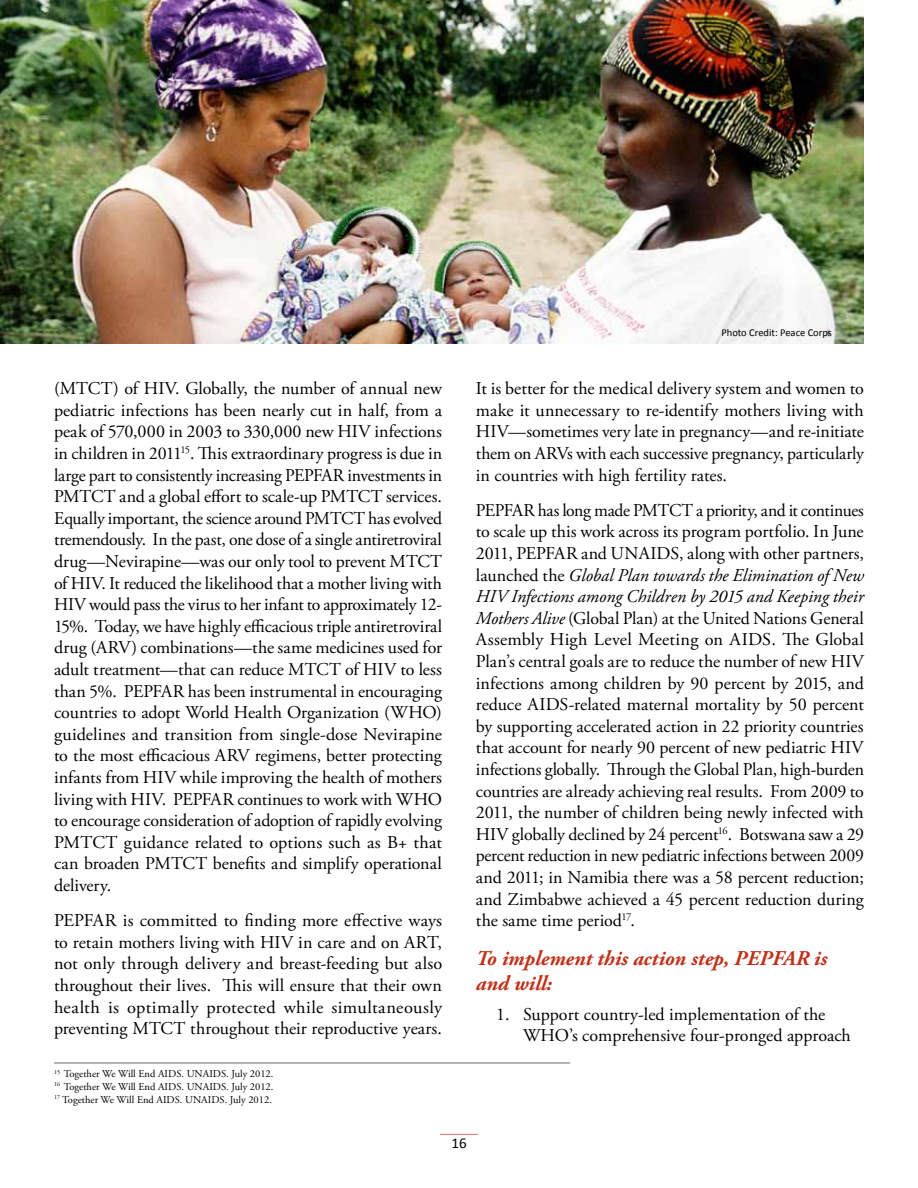
<style>
.page{position:relative;width:918px;height:1188px;background:#fff}
.page>*{position:absolute;margin:0;border:0;box-sizing:border-box;transform-origin:0 0}
.t1{font:italic 700 21px/25.2px "Adobe Garamond Pro";color:#c0311a}
.t2{font:18px/21.6px "Adobe Garamond Pro";color:#000;text-align:justify}
.t3{font:15px "Calibri";color:#000}
.t4{font:10.5px/12.6px "Adobe Garamond Pro";color:#000;text-align:justify}
.t5{font:10.5px "Calibri";color:#000}
.s1{font-style:italic}
</style>
<div class="page">
<hr style="left:440px;top:1134px;width:38px;height:1px;background:#c0311a">
<img style="left:0;top:0;width:864px;height:343px">
<hr style="left:54px;top:1063px;width:516px;height:1px;background:#6d6e71">
<p class="t5" style="left:721px;top:326px;width:112px">Photo Credit: Peace Corps</p>
<p class="t2" style="left:54px;top:378px;width:390px">(MTCT) of HIV. Globally, the number of annual new pediatric infections has been nearly cut in half, from a peak of 570,000 in 2003 to 330,000 new HIV infections in children in 2011<sup>15</sup>. This extraordinary progress is due in large part to consistently increasing PEPFAR investments in PMTCT and a global effort to scale-up PMTCT services.<br>Equally important, the science around PMTCT has evolved tremendously. In the past, one dose of a single antiretroviral drug—Nevirapine—was our only tool to prevent MTCT of HIV. It reduced the likelihood that a mother living with HIV would pass the virus to her infant to approximately 12- 15%. Today, we have highly efficacious triple antiretroviral drug (ARV) combinations—the same medicines used for adult treatment—that can reduce MTCT of HIV to less than 5%. PEPFAR has been instrumental in encouraging countries to adopt World Health Organization (WHO) guidelines and transition from single-dose Nevirapine to the most efficacious ARV regimens, better protecting infants from HIV while improving the health of mothers living with HIV. PEPFAR continues to work with WHO to encourage consideration of adoption of rapidly evolving PMTCT guidance related to options such as B+ that can broaden PMTCT benefits and simplify operational delivery.</p>
<p class="t2" style="left:54px;top:910px;width:390px">PEPFAR is committed to finding more effective ways to retain mothers living with HIV in care and on ART, not only through delivery and breast-feeding but also throughout their lives. This will ensure that their own health is optimally protected while simultaneously preventing MTCT throughout their reproductive years.</p>
<p class="t4" style="left:54px;top:1068px;width:221px"><sup>15</sup> Together We Will End AIDS. UNAIDS. July 2012.<br><sup>16</sup> Together We Will End AIDS. UNAIDS. July 2012.<br><sup>17</sup> Together We Will End AIDS. UNAIDS. July 2012.</p>
<p class="t2" style="left:476px;top:378px;width:390px">It is better for the medical delivery system and women to make it unnecessary to re-identify mothers living with HIV—sometimes very late in pregnancy—and re-initiate them on ARVs with each successive pregnancy, particularly in countries with high fertility rates.</p>
<p class="t2" style="left:476px;top:500px;width:390px">PEPFAR has long made PMTCT a priority, and it continues to scale up this work across its program portfolio. In June 2011, PEPFAR and UNAIDS, along with other partners, launched the <span class="s1">Global Plan towards the Elimination of New HIV Infections among Children by 2015 and Keeping their Mothers Alive</span> (Global Plan) at the United Nations General Assembly High Level Meeting on AIDS. The Global Plan’s central goals are to reduce the number of new HIV infections among children by 90 percent by 2015, and reduce AIDS-related maternal mortality by 50 percent by supporting accelerated action in 22 priority countries that account for nearly 90 percent of new pediatric HIV infections globally. Through the Global Plan, high-burden countries are already achieving real results. From 2009 to 2011, the number of children being newly infected with HIV globally declined by 24 percent<sup>16</sup>. Botswana saw a 29 percent reduction in new pediatric infections between 2009 and 2011; in Namibia there was a 58 percent reduction; and Zimbabwe achieved a 45 percent reduction during the same time period<sup>17</sup>.</p>
<p class="t1" style="left:476px;top:946px;width:353px">To implement this action step, PEPFAR is and will:</p>
<p class="t2" style="left:523px;top:1004px;width:329px;text-indent:-27px">1. Support country-led implementation of the<br>WHO’s comprehensive four-pronged approach</p>
<p class="t3" style="left:451px;top:1134px;width:17px">16</p>
</div>
